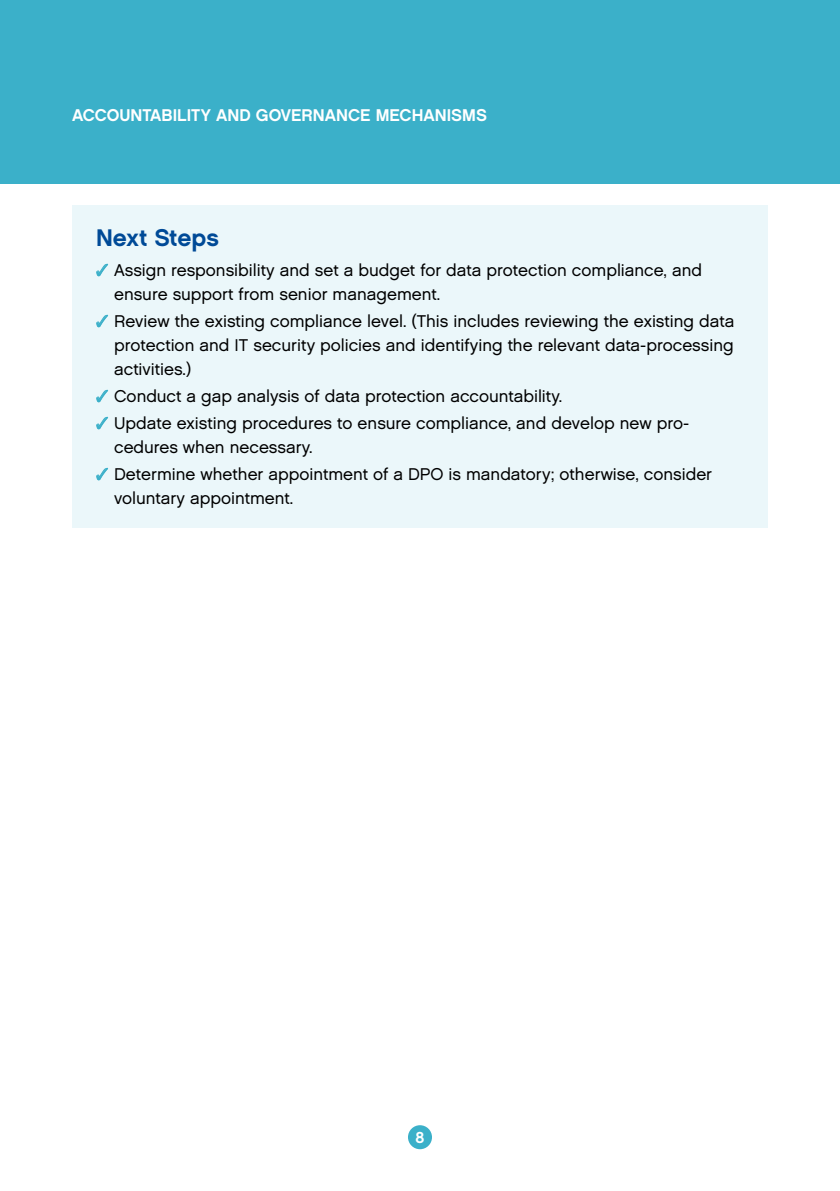
<style>
.page{position:relative;width:840px;height:1191px;background:#fff}
.page>*{position:absolute;margin:0;border:0;box-sizing:border-box;transform-origin:0 0}
.t1{font:24px "Chalet New York Nineteen Sixty";color:#004a97}
.t2{font:17px/24px "Chalet London Nineteen Sixty";color:#000}
.t3{font:17px "Chalet New York Nineteen Sixty";color:#fff}
.t4{font:16px "Chalet New York Nineteen Sixty";color:#fff}
.s1{color:#3bb0c9}
</style>
<div class="page">
<div style="left:0;top:0;width:839px;height:183px;background:#3bb0c9"></div>
<div style="left:408px;top:1125px;width:24px;height:24px;background:#3bb0c9;border-radius:50%"></div>
<div style="left:72px;top:205px;width:695px;height:322px;background:#ebf7fa"></div>
<svg style="left:96px;top:263px;width:12px;height:13px"></svg>
<svg style="left:96px;top:314px;width:12px;height:13px"></svg>
<svg style="left:96px;top:389px;width:12px;height:13px"></svg>
<svg style="left:96px;top:416px;width:12px;height:13px"></svg>
<svg style="left:96px;top:467px;width:12px;height:13px"></svg>
<p class="t3" style="left:72px;top:104px;width:416px">ACCOUNTABILITY AND GOVERNANCE MECHANISMS</p>
<h1 class="t1" style="left:96px;top:223px;width:124px">Next Steps</h1>
<p class="t2" style="left:114px;top:257px;width:589px;text-indent:-18px"><span class="s1">✓</span> Assign responsibility and set a budget for data protection compliance, and ensure support from senior management.</p>
<p class="t2" style="left:114px;top:308px;width:621px;text-align:justify;text-indent:-18px"><span class="s1">✓</span> Review the existing compliance level. (This includes reviewing the existing data protection and IT security policies and identifying the relevant data-processing activities.)</p>
<p class="t2" style="left:96px;top:383px;width:467px"><span class="s1">✓</span> Conduct a gap analysis of data protection accountability.</p>
<p class="t2" style="left:114px;top:410px;width:575px;text-indent:-18px"><span class="s1">✓</span> Update existing procedures to ensure compliance, and develop new pro&shy;cedures when necessary.</p>
<p class="t2" style="left:114px;top:461px;width:599px;text-indent:-18px"><span class="s1">✓</span> Determine whether appointment of a DPO is mandatory; otherwise, consider voluntary appointment.</p>
<p class="t4" style="left:415px;top:1127px;width:10px">8</p>
</div>
